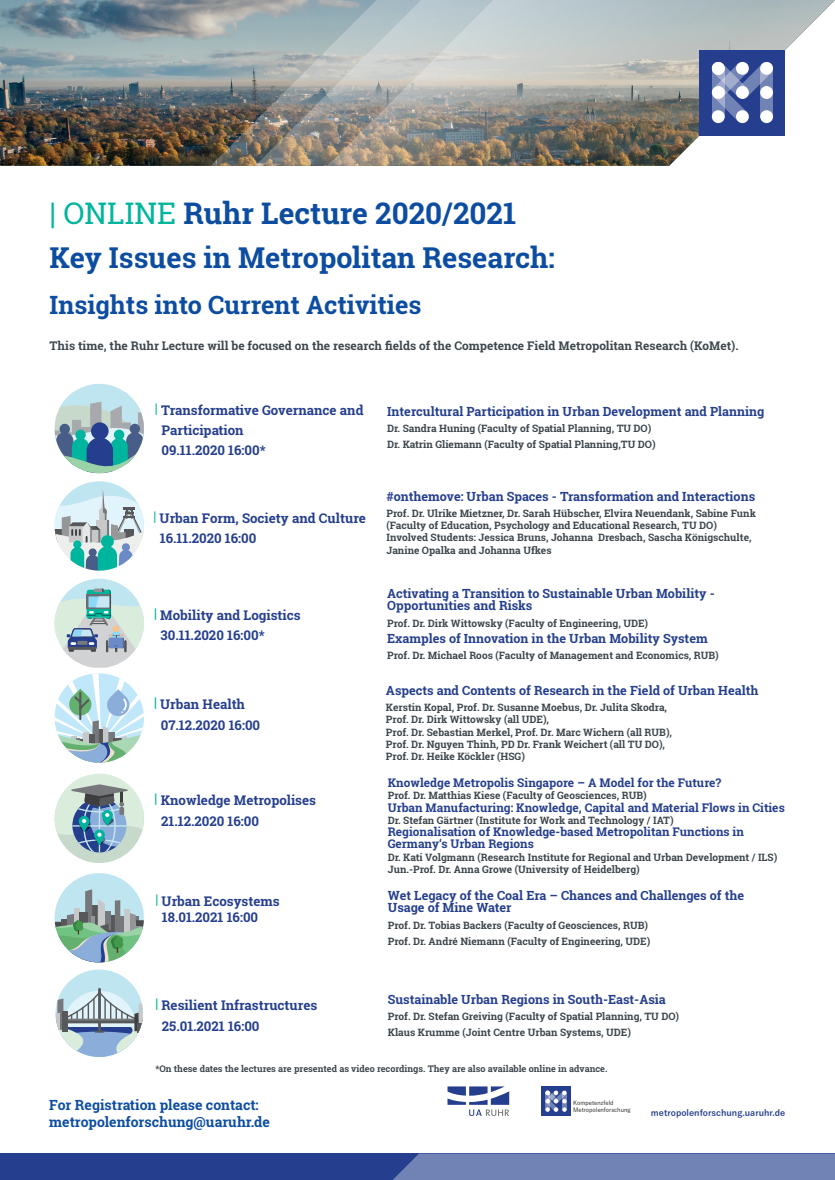
<style>
.page{position:relative;width:835px;height:1180px;background:#fff}
.page>*{position:absolute;margin:0;border:0;box-sizing:border-box;transform-origin:0 0}
.t1{font:700 29.75px "Roboto Slab";color:#0d4da1}
.t2{font:700 28.7px "Roboto Slab";color:#0d4da1}
.t3{font:700 25.2px "Roboto Slab";color:#0d4da1}
.t4{font:700 14px/16.8px "Roboto Slab";color:#0d4da1}
.t5{font:700 13.3px "Roboto Slab";color:#253f8e}
.t6{font:700 12.6px/12.2px "Roboto Slab";color:#253f8e}
.t7{font:700 11.9px/12.2px "Roboto Slab";color:#253f8e}
.t8{font:700 11.9px "Roboto Slab";color:#3d474e}
.t9{font:700 10.15px/12.2px "Roboto Slab";color:#3d474e}
.t10{font:700 9.1px "Roboto Slab";color:#3d474e}
.t11{font:700 8.75px "Yu Gothic";color:#253f8e}
.t12{font:500 5.81px "Yu Gothic";color:#231f20}
.s1{font-weight:400;color:#00b59d}
.s2{color:#00b59d}
</style>
<div class="page">
<div style="left:0;top:1153px;width:834px;height:27px;background:#253f8e"></div>
<div style="left:393px;top:1153px;width:441px;height:27px;background:#7182b5"></div>
<svg style="left:447px;top:1086px;width:62px;height:30px"></svg>
<div style="left:541px;top:1086px;width:30px;height:30px;background:#253f8e"></div>
<svg style="left:545px;top:1090px;width:22px;height:22px"></svg>
<img style="left:0;top:0;width:834px;height:166px">
<div style="left:699px;top:50px;width:86px;height:85px;background:#253f8e"></div>
<svg style="left:711px;top:110px;width:13px;height:13px"></svg>
<svg style="left:735px;top:110px;width:13px;height:13px"></svg>
<svg style="left:760px;top:110px;width:13px;height:13px"></svg>
<svg style="left:711px;top:62px;width:62px;height:59px"></svg>
<div style="left:760px;top:86px;width:13px;height:13px;background:#fff;border-radius:50%"></div>
<svg style="left:70px;top:852px;width:58px;height:11px"></svg>
<svg style="left:55px;top:773px;width:89px;height:79px"></svg>
<svg style="left:56px;top:969px;width:87px;height:88px"></svg>
<svg style="left:137px;top:1023px;width:6px;height:9px"></svg>
<div style="left:62px;top:1011px;width:6px;height:20px;background:#57585a"></div>
<hr style="left:56px;top:1013px;width:3px;height:17px;background:#c7c8ca">
<svg style="left:55px;top:873px;width:89px;height:89px"></svg>
<svg style="left:72px;top:579px;width:54px;height:9px"></svg>
<svg style="left:55px;top:588px;width:89px;height:174px"></svg>
<svg style="left:55px;top:481px;width:89px;height:89px"></svg>
<svg style="left:55px;top:384px;width:89px;height:89px"></svg>
<p class="t1" style="left:50px;top:193px;width:468px"><span class="s1">| ONLINE</span> Ruhr Lecture 2020/2021</p>
<p class="t2" style="left:50px;top:238px;width:506px">Key Issues in Metropolitan Research:</p>
<p class="t3" style="left:50px;top:287px;width:373px">Insights into Current Activities</p>
<p class="t8" style="left:50px;top:337px;width:690px">This time, the Ruhr Lecture will be focused on the research fields of the Competence Field Metropolitan Research (KoMet).</p>
<p class="t5" style="left:155px;top:401px;width:210px"><span class="s1">|</span> Transformative Governance and</p>
<p class="t5" style="left:161px;top:421px;width:84px">Participation</p>
<p class="t5" style="left:161px;top:441px;width:106px">09.11.2020 16:00*</p>
<p class="t5" style="left:153px;top:508px;width:214px"><span class="s1">|</span> Urban Form, Society and Culture</p>
<p class="t5" style="left:160px;top:528px;width:98px">16.11.2020 16:00</p>
<p class="t5" style="left:154px;top:606px;width:148px"><span class="s2">|</span> Mobility and Logistics</p>
<p class="t5" style="left:161px;top:626px;width:105px">30.11.2020 16:00*</p>
<p class="t5" style="left:154px;top:695px;width:92px"><span class="s2">|</span> Urban Health</p>
<p class="t5" style="left:161px;top:716px;width:101px">07.12.2020 16:00</p>
<p class="t5" style="left:155px;top:791px;width:163px"><span class="s2">|</span> Knowledge Metropolises</p>
<p class="t5" style="left:161px;top:812px;width:99px">21.12.2020 16:00</p>
<p class="t5" style="left:155px;top:892px;width:126px"><span class="s1">|</span> Urban Ecosystems</p>
<p class="t5" style="left:162px;top:908px;width:98px">18.01.2021 16:00</p>
<p class="t6" style="left:387px;top:405px;width:378px">Intercultural Participation in Urban Development and Planning</p>
<p class="t9" style="left:387px;top:422px;width:265px">Dr. Sandra Huning (Faculty of Spatial Planning, TU DO)</p>
<p class="t9" style="left:387px;top:438px;width:270px">Dr. Katrin Gliemann (Faculty of Spatial Planning,TU DO)</p>
<p class="t6" style="left:386px;top:490px;width:370px">#onthemove: Urban Spaces - Transformation and Interactions</p>
<p class="t9" style="left:386px;top:507px;width:371px">Prof. Dr. Ulrike Mietzner, Dr. Sarah Hübscher, Elvira Neuendank, Sabine Funk (Faculty of Education, Psychology and Educational Research, TU DO)</p>
<p class="t9" style="left:386px;top:531px;width:366px">Involved Students: Jessica Bruns, Johanna Dresbach, Sascha Königschulte,<br>Janine Opalka and Johanna Ufkes</p>
<p class="t6" style="left:387px;top:587px;width:329px">Activating a Transition to Sustainable Urban Mobility -<br>Opportunities and Risks</p>
<p class="t9" style="left:387px;top:617px;width:262px">Prof. Dr. Dirk Wittowsky (Faculty of Engineering, UDE)</p>
<p class="t6" style="left:387px;top:632px;width:322px">Examples of Innovation in the Urban Mobility System</p>
<p class="t9" style="left:387px;top:649px;width:333px">Prof. Dr. Michael Roos (Faculty of Management and Economics, RUB)</p>
<p class="t6" style="left:386px;top:684px;width:374px">Aspects and Contents of Research in the Field of Urban Health</p>
<p class="t9" style="left:386px;top:701px;width:282px">Kerstin Kopal, Prof. Dr. Susanne Moebus, Dr. Julita Skodra,</p>
<p class="t9" style="left:386px;top:713px;width:165px">Prof. Dr. Dirk Wittowsky (all UDE),</p>
<p class="t9" style="left:386px;top:725px;width:287px">Prof. Dr. Sebastian Merkel, Prof. Dr. Marc Wichern (all RUB),</p>
<p class="t9" style="left:386px;top:738px;width:280px">Prof. Dr. Nguyen Thinh, PD Dr. Frank Weichert (all TU DO),</p>
<p class="t9" style="left:386px;top:750px;width:140px">Prof. Dr. Heike Köckler (HSG)</p>
<p class="t7" style="left:387px;top:776px;width:335px">Knowledge Metropolis Singapore – A Model for the Future?</p>
<p class="t9" style="left:387px;top:789px;width:260px">Prof. Dr. Matthias Kiese (Faculty of Geosciences, RUB)</p>
<p class="t7" style="left:387px;top:801px;width:398px">Urban Manufacturing: Knowledge, Capital and Material Flows in Cities</p>
<p class="t9" style="left:387px;top:814px;width:287px">Dr. Stefan Gärtner (Institute for Work and Technology / IAT)</p>
<p class="t7" style="left:387px;top:825px;width:357px">Regionalisation of Knowledge-based Metropolitan Functions in<br>Germany‘s Urban Regions</p>
<p class="t9" style="left:387px;top:850px;width:391px">Dr. Kati Volgmann (Research Institute for Regional and Urban Development / ILS)<br>Jun.-Prof. Dr. Anna Growe (University of Heidelberg)</p>
<p class="t6" style="left:388px;top:889px;width:357px">Wet Legacy of the Coal Era – Chances and Challenges of the<br>Usage of Mine Water</p>
<p class="t9" style="left:388px;top:918px;width:261px">Prof. Dr. Tobias Backers (Faculty of Geosciences, RUB)</p>
<p class="t9" style="left:388px;top:934px;width:264px">Prof. Dr. André Niemann (Faculty of Engineering, UDE)</p>
<p class="t6" style="left:388px;top:992px;width:279px">Sustainable Urban Regions in South-East-Asia</p>
<p class="t9" style="left:388px;top:1010px;width:293px">Prof. Dr. Stefan Greiving (Faculty of Spatial Planning, TU DO)</p>
<p class="t9" style="left:388px;top:1026px;width:245px">Klaus Krumme (Joint Centre Urban Systems, UDE)</p>
<p class="t10" style="left:155px;top:1062px;width:453px">*On these dates the lectures are presented as video recordings. They are also available online in advance.</p>
<p class="t5" style="left:155px;top:996px;width:163px"><span class="s2">|</span> Resilient Infrastructures</p>
<p class="t5" style="left:162px;top:1016px;width:99px">25.01.2021 16:00</p>
<p class="t4" style="left:49px;top:1096px;width:222px">For Registration please contact: metropolenforschung@uaruhr.de</p>
<p class="t12" style="left:573px;top:1097px;width:42px">Kompetenzfeld</p>
<p class="t12" style="left:573px;top:1104px;width:59px">Metropolenforschung</p>
<p class="t11" style="left:650px;top:1108px;width:136px">metropolenforschung.uaruhr.de</p>
</div>
